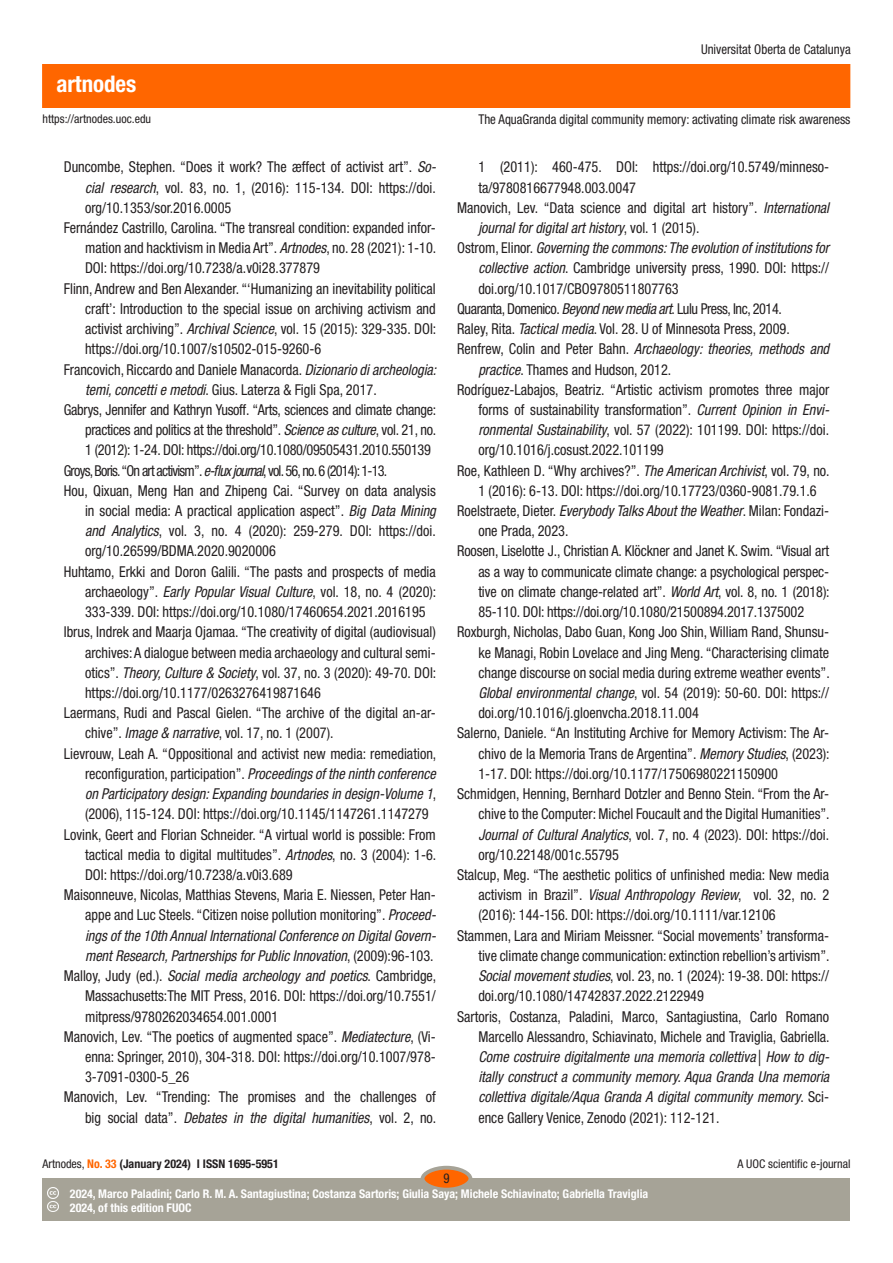
<style>
.page{position:relative;width:893px;height:1263px;background:#fff}
.page>*{position:absolute;margin:0;border:0;box-sizing:border-box;transform-origin:0 0}
.t1{font:700 condensed 22.95px "Helvetica Neue LT Std";color:#fff}
._04_biblio{font:condensed 15px/20.2px "Helvetica Neue LT Std";color:#231f20;text-align:justify;scale:.95 1}
._04_biblio-2{font:condensed 15px "Helvetica Neue LT Std";letter-spacing:-.055em;color:#231f20;scale:.95 1}
._04_biblio-3{font:condensed 15px "Helvetica Neue LT Std";letter-spacing:-.03em;color:#231f20;scale:.95 1}
.t2{font:condensed 13.5px "Helvetica Neue LT Std";color:#231f20;scale:.95 1}
.t3{font:700 condensed 12px/13.5px "Helvetica Neue LT Std";color:#fff}
.t4{font:condensed 12px "Helvetica Neue LT Std";color:#231f20}
.t5{font:700 condensed 12px "Helvetica Neue LT Std";color:#231f20}
.s1{font-style:italic}
.s2{font-weight:400}
.s3{color:#f60}
</style>
<div class="page">
<div style="left:43px;top:65px;width:807px;height:42px;background:#f60"></div>
<div style="left:43px;top:1178px;width:807px;height:42px;background:#a6a397"></div>
<div style="left:422px;top:1168px;width:48px;height:21px;background:#f60;border-radius:50%"></div>
<div style="left:421px;top:1166px;width:51px;height:25px;border:4px solid #a6a397;border-radius:50%"></div>
<svg style="left:47px;top:1187px;width:11px;height:25px"></svg>
<h1 class="t1" style="left:56px;top:69px;width:81px">artnodes</h1>
<p class="t2" style="left:701px;top:42px;width:159px">Universitat Oberta de Catalunya</p>
<p class="t4" style="left:43px;top:112px;width:110px">https://artnodes.uoc.edu</p>
<p class="t2" style="left:478px;top:112px;width:393px">The AquaGranda digital community memory: activating climate risk awareness</p>
<p class="_04_biblio" style="left:85px;top:157px;width:371px;text-indent:-21px">Duncombe, Stephen. “Does it work? The æffect of activist art”. <span class="s1">So&shy;cial research</span>, vol. 83, no. 1, (2016): 115-134. DOI: https://doi. org/10.1353/sor.2016.0005</p>
<p class="_04_biblio" style="left:85px;top:217px;width:371px;text-indent:-21px">Fernández Castrillo, Carolina. “The transreal condition: expanded infor&shy;mation and hacktivism in Media Art”. <span class="s1">Artnodes</span>, no. 28 (2021): 1-10.<br>DOI: https://doi.org/10.7238/a.v0i28.377879</p>
<p class="_04_biblio" style="left:85px;top:278px;width:371px;text-indent:-21px">Flinn, Andrew and Ben Alexander. “‘Humanizing an inevitability political craft’: Introduction to the special issue on archiving activism and activist archiving”. <span class="s1">Archival Science</span>, vol. 15 (2015): 329-335. DOI: https://doi.org/10.1007/s10502-015-9260-6</p>
<p class="_04_biblio" style="left:85px;top:359px;width:371px;text-indent:-21px">Francovich, Riccardo and Daniele Manacorda. <span class="s1">Dizionario di archeologia: temi, concetti e metodi</span>. Gius. Laterza &amp; Figli Spa, 2017.</p>
<p class="_04_biblio" style="left:85px;top:399px;width:371px;text-indent:-21px">Gabrys, Jennifer and Kathryn Yusoff. “Arts, sciences and climate change: practices and politics at the threshold”. <span class="s1">Science as culture</span>, vol. 21, no.<br>1 (2012): 1-24. DOI: https://doi.org/10.1080/09505431.2010.550139</p>
<p class="_04_biblio-2" style="left:64px;top:462px;width:342px">Groys, Boris.“On art activism”. <span class="s1">e-flux journal</span>, vol. 56, no. 6 (2014): 1-13.</p>
<p class="_04_biblio" style="left:85px;top:480px;width:371px;text-indent:-21px">Hou, Qixuan, Meng Han and Zhipeng Cai. “Survey on data analysis in social media: A practical application aspect”. <span class="s1">Big Data Mining and Analytics</span>, vol. 3, no. 4 (2020): 259-279. DOI: https://doi. org/10.26599/BDMA.2020.9020006</p>
<p class="_04_biblio" style="left:85px;top:561px;width:371px;text-indent:-21px">Huhtamo, Erkki and Doron Galili. “The pasts and prospects of media archaeology”. <span class="s1">Early Popular Visual Culture</span>, vol. 18, no. 4 (2020):<br>333-339. DOI: https://doi.org/10.1080/17460654.2021.2016195</p>
<p class="_04_biblio" style="left:85px;top:622px;width:371px;text-indent:-21px">Ibrus, Indrek and Maarja Ojamaa. “The creativity of digital (audiovisual) archives: A dialogue between media archaeology and cultural semi&shy;otics”. <span class="s1">Theory, Culture &amp; Society</span>, vol. 37, no. 3 (2020): 49-70. DOI: https://doi.org/10.1177/0263276419871646</p>
<p class="_04_biblio" style="left:85px;top:703px;width:371px;text-indent:-21px">Laermans, Rudi and Pascal Gielen. “The archive of the digital an-ar&shy;chive”. <span class="s1">Image &amp; narrative</span>, vol. 17, no. 1 (2007).</p>
<p class="_04_biblio" style="left:85px;top:743px;width:371px;text-indent:-21px">Lievrouw, Leah A. “Oppositional and activist new media: remediation, reconfiguration, participation”. <span class="s1">Proceedings of the ninth conference on Participatory design: Expanding boundaries in design-Volume 1</span>, (2006), 115-124. DOI: https://doi.org/10.1145/1147261.1147279</p>
<p class="_04_biblio" style="left:85px;top:824px;width:371px;text-indent:-21px">Lovink, Geert and Florian Schneider. “A virtual world is possible: From tactical media to digital multitudes”. <span class="s1">Artnodes</span>, no. 3 (2004): 1-6.<br>DOI: https://doi.org/10.7238/a.v0i3.689</p>
<p class="_04_biblio" style="left:85px;top:885px;width:371px;text-indent:-21px">Maisonneuve, Nicolas, Matthias Stevens, Maria E. Niessen, Peter Han&shy;appe and Luc Steels. “Citizen noise pollution monitoring”. <span class="s1">Proceed&shy;ings of the 10th Annual International Conference on Digital Govern&shy;ment Research, Partnerships for Public Innovation</span>, (2009):96-103.</p>
<p class="_04_biblio" style="left:85px;top:965px;width:371px;text-indent:-21px">Malloy, Judy (ed.). <span class="s1">Social media archeology and poetics</span>. Cambridge, Massachusetts:The MIT Press, 2016. DOI: https://doi.org/10.7551/ mitpress/9780262034654.001.0001</p>
<p class="_04_biblio" style="left:85px;top:1026px;width:371px;text-indent:-21px">Manovich, Lev. “The poetics of augmented space”. <span class="s1">Mediatecture</span>, (Vi&shy;enna: Springer, 2010), 304-318. DOI: https://doi.org/10.1007/978- 3-7091-0300-5_26</p>
<p class="_04_biblio" style="left:64px;top:1087px;width:394px;text-align:right">Manovich, Lev. “Trending: The promises and the challenges of big social data”. <span class="s1">Debates in the digital humanities</span>, vol. 2, no.</p>
<p class="_04_biblio" style="left:478px;top:157px;width:371px">1 (2011): 460-475. DOI: https://doi.org/10.5749/minneso&shy;ta/9780816677948.003.0047</p>
<p class="_04_biblio" style="left:478px;top:197px;width:371px;text-indent:-21px">Manovich, Lev. “Data science and digital art history”. <span class="s1">International journal for digital art history</span>, vol. 1 (2015).</p>
<p class="_04_biblio" style="left:478px;top:238px;width:371px;text-indent:-21px">Ostrom, Elinor. <span class="s1">Governing the commons: The evolution of institutions for collective action</span>. Cambridge university press, 1990. DOI: https:// doi.org/10.1017/CBO9780511807763</p>
<p class="_04_biblio-3" style="left:457px;top:300px;width:343px">Quaranta, Domenico. <span class="s1">Beyond new media art</span>. Lulu Press, Inc, 2014.</p>
<p class="_04_biblio" style="left:457px;top:319px;width:352px">Raley, Rita. <span class="s1">Tactical media</span>. Vol. 28. U of Minnesota Press, 2009.</p>
<p class="_04_biblio" style="left:478px;top:339px;width:371px;text-indent:-21px">Renfrew, Colin and Peter Bahn. <span class="s1">Archaeology: theories, methods and practice</span>. Thames and Hudson, 2012.</p>
<p class="_04_biblio" style="left:478px;top:379px;width:371px;text-indent:-21px">Rodríguez-Labajos, Beatriz. “Artistic activism promotes three major forms of sustainability transformation”. <span class="s1">Current Opinion in Envi&shy;ronmental Sustainability</span>, vol. 57 (2022): 101199. DOI: https://doi. org/10.1016/j.cosust.2022.101199</p>
<p class="_04_biblio" style="left:457px;top:460px;width:394px;text-align:center">Roe, Kathleen D. “Why archives?”. <span class="s1">The American Archivist</span>, vol. 79, no.<br>1 (2016): 6-13. DOI: https://doi.org/10.17723/0360-9081.79.1.6</p>
<p class="_04_biblio" style="left:478px;top:500px;width:371px;text-indent:-21px">Roelstraete, Dieter. <span class="s1">Everybody Talks About the Weather</span>. Milan: Fondazi&shy;one Prada, 2023.</p>
<p class="_04_biblio" style="left:478px;top:541px;width:371px;text-indent:-21px">Roosen, Liselotte J., Christian A. Klöckner and Janet K. Swim. “Visual art as a way to communicate climate change: a psychological perspec&shy;tive on climate change-related art”. <span class="s1">World Art</span>, vol. 8, no. 1 (2018):<br>85-110. DOI: https://doi.org/10.1080/21500894.2017.1375002</p>
<p class="_04_biblio" style="left:478px;top:622px;width:371px;text-indent:-21px">Roxburgh, Nicholas, Dabo Guan, Kong Joo Shin, William Rand, Shunsu&shy;ke Managi, Robin Lovelace and Jing Meng. “Characterising climate change discourse on social media during extreme weather events”.<br><span class="s1">Global environmental change</span>, vol. 54 (2019): 50-60. DOI: https:// doi.org/10.1016/j.gloenvcha.2018.11.004</p>
<p class="_04_biblio" style="left:478px;top:723px;width:371px;text-indent:-21px">Salerno, Daniele. “An Instituting Archive for Memory Activism: The Ar&shy;chivo de la Memoria Trans de Argentina”. <span class="s1">Memory Studies</span>, (2023):<br>1-17. DOI: https://doi.org/10.1177/17506980221150900</p>
<p class="_04_biblio" style="left:478px;top:784px;width:371px;text-indent:-21px">Schmidgen, Henning, Bernhard Dotzler and Benno Stein. “From the Ar&shy;chive to the Computer: Michel Foucault and the Digital Humanities”.<br><span class="s1">Journal of Cultural Analytics</span>, vol. 7, no. 4 (2023). DOI: https://doi. org/10.22148/001c.55795</p>
<p class="_04_biblio" style="left:478px;top:864px;width:371px;text-indent:-21px">Stalcup, Meg. “The aesthetic politics of unfinished media: New media activism in Brazil”. <span class="s1">Visual Anthropology Review</span>, vol. 32, no. 2 (2016): 144-156. DOI: https://doi.org/10.1111/var.12106</p>
<p class="_04_biblio" style="left:478px;top:925px;width:371px;text-indent:-21px">Stammen, Lara and Miriam Meissner. “Social movements’ transforma&shy;tive climate change communication: extinction rebellion’s artivism”.<br><span class="s1">Social movement studies</span>, vol. 23, no. 1 (2024): 19-38. DOI: https:// doi.org/10.1080/14742837.2022.2122949</p>
<p class="_04_biblio" style="left:478px;top:1006px;width:371px;text-indent:-21px">Sartoris, Costanza, Paladini, Marco, Santagiustina, Carlo Romano Marcello Alessandro, Schiavinato, Michele and Traviglia, Gabriella.<br><span class="s1">Come costruire digitalmente una memoria collettiva| How to dig&shy;itally construct a community memory. Aqua Granda Una memoria collettiva digitale/Aqua Granda A digital community memory</span>. Sci&shy;ence Gallery Venice, Zenodo (2021): 112-121.</p>
<p class="t5" style="left:43px;top:1157px;width:238px"><span class="s2">Artnodes,</span> <span class="s3">No. 33</span> (January 2024) I ISSN 1695-5951</p>
<p class="t4" style="left:737px;top:1157px;width:115px">A UOC scientific e-journal</p>
<p class="t3" style="left:70px;top:1187px;width:580px">2024, Marco Paladini; Carlo R. M. A. Santagiustina; Costanza Sartoris; Giulia Saya; Michele Schiavinato; Gabriella Traviglia<br>2024, of this edition FUOC</p>
<p class="t2" style="left:443px;top:1171px;width:8px">9</p>
</div>
